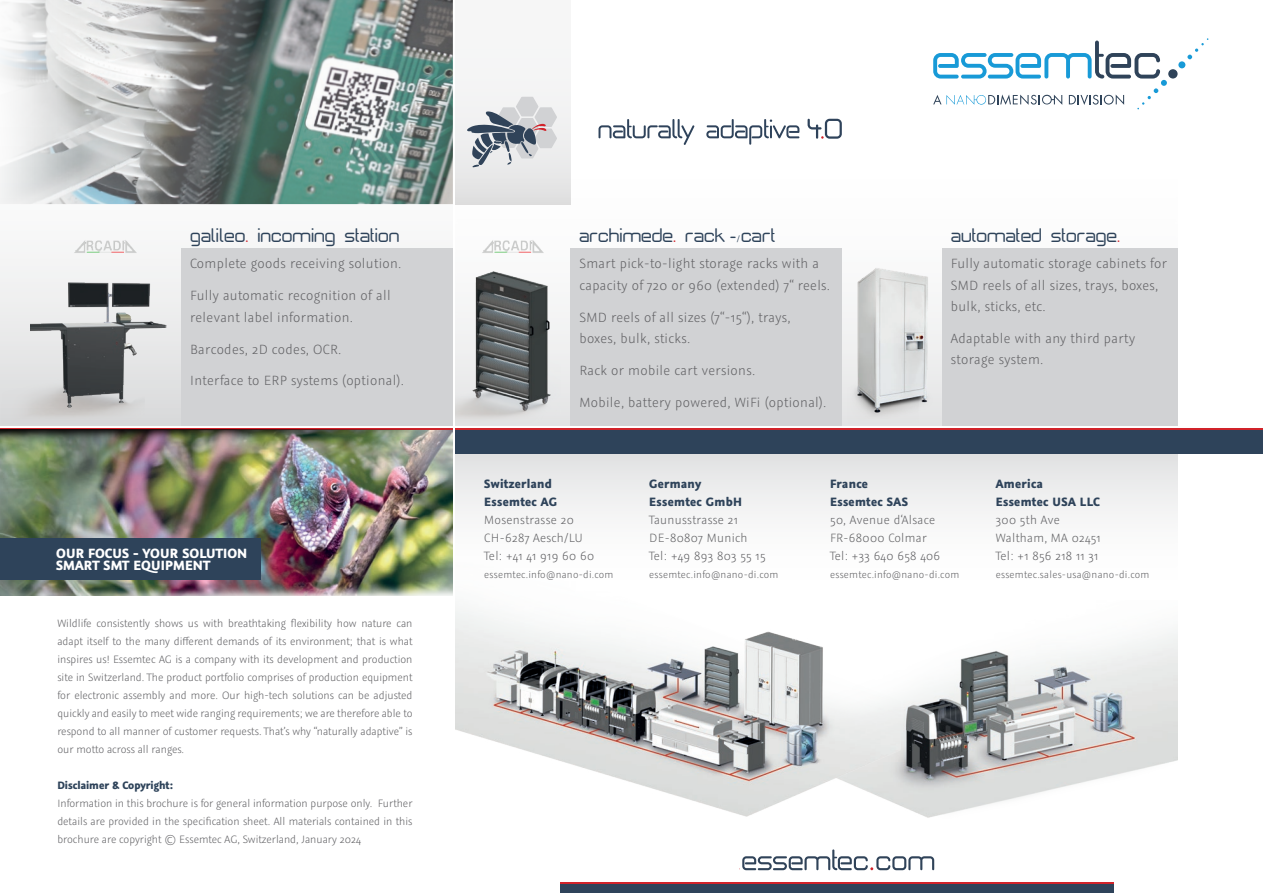
<style>
.page{position:relative;width:1263px;height:893px;background:#fff}
.page>*{position:absolute;margin:0;border:0;box-sizing:border-box;transform-origin:0 0}
.t1{font:18px "essemtec";color:#2e435a}
.t2{font:300 15px/21.3px "Graublau Sans Display";letter-spacing:.025em;color:#636366}
.t3{font:700 15px/12px "Graublau Sans Display";letter-spacing:.01em;color:#fff}
.t4{font:300 13.5px/18px "Graublau Sans Display";letter-spacing:.025em;color:#636366}
.t5{font:700 13.5px/18px "Graublau Sans Display";letter-spacing:.025em;color:#2e435a}
.t6{font:300 12px/18px "Graublau Sans Display";color:#636366;text-align:justify}
.t7{font:700 12px "Graublau Sans Display";color:#2e435a}
.t8{font:300 11.25px "Graublau Sans Display";letter-spacing:.025em;color:#636366}
.s1{color:#d1232a}
</style>
<div class="page">
<img style="left:0;top:443px;width:453px;height:140px">
<svg style="left:0;top:204px;width:452px;height:222px"></svg>
<svg style="left:455px;top:453px;width:723px;height:62px;fill:#ebebec"></svg>
<img style="left:0;top:0;width:177px;height:204px">
<div style="left:455px;top:0;width:116px;height:204px;background:linear-gradient(to bottom,#fbfbfb,#e6e6e6)"></div>
<div style="left:182px;top:248px;width:271px;height:178px;background:#d1d2d4"></div>
<svg style="left:742px;top:849px;width:192px;height:21px"></svg>
<div style="left:560px;top:884px;width:554px;height:9px;background:#2e435a"></div>
<img style="left:900px;top:630px;width:278px;height:188px">
<img style="left:455px;top:606px;width:445px;height:211px">
<div style="left:455px;top:429px;width:808px;height:24px;background:#2e435a"></div>
<hr style="left:455px;top:428px;width:808px;height:1px;background:#d1232a">
<hr style="left:0;top:428px;width:453px;height:1px;background:#d1232a">
<img style="left:0;top:429px;width:453px;height:14px">
<img style="left:0;top:583px;width:453px;height:13px">
<svg style="left:467px;top:97px;width:90px;height:70px"></svg>
<div style="left:0;top:538px;width:260px;height:42px;background:#2e435a"></div>
<div style="left:1168px;top:69px;width:9px;height:10px;background:#2f4359;border-radius:50%"></div>
<div style="left:1178px;top:61px;width:7px;height:7px;background:#189ad7;border-radius:50%"></div>
<svg style="left:1187px;top:38px;width:21px;height:21px"></svg>
<svg style="left:933px;top:41px;width:234px;height:68px"></svg>
<svg style="left:598px;top:119px;width:96px;height:26px"></svg>
<svg style="left:706px;top:119px;width:93px;height:26px"></svg>
<svg style="left:807px;top:119px;width:35px;height:20px"></svg>
<hr style="left:560px;top:882px;width:554px;height:2px;background:#d1232a">
<div style="left:571px;top:248px;width:271px;height:178px;background:#d1d2d4"></div>
<div style="left:942px;top:248px;width:236px;height:178px;background:#d1d2d4"></div>
<img style="left:455px;top:271px;width:105px;height:155px">
<img style="left:177px;top:0;width:276px;height:204px">
<img style="left:72px;top:238px;width:66px;height:18px">
<img style="left:0;top:363px;width:144px;height:63px">
<img style="left:31px;top:283px;width:135px;height:125px">
<img style="left:842px;top:268px;width:100px;height:151px">
<img style="left:482px;top:240px;width:62px;height:13px">
<h1 class="t1" style="left:191px;top:228px;width:211px">galileo<span class="s1">.</span> incoming station</h1>
<p class="t2" style="left:190px;top:248px;width:213px;line-height:31.8px">Complete goods receiving solution.<br>Fully automatic recognition of all</p>
<p class="t2" style="left:190px;top:301px;width:215px;line-height:31.8px">relevant label information.<br>Barcodes, 2D codes, OCR.<br>Interface to ERP systems (optional).</p>
<p class="t3" style="left:56px;top:547px;width:193px">OUR FOCUS - YOUR SOLUTION<br>SMART SMT EQUIPMENT</p>
<p class="t6" style="left:57px;top:614px;width:357px">Wildlife consistently shows us with breathtaking flexibility how nature can adapt itself to the many different demands of its environment; that is what inspires us! Essemtec AG is a company with its development and production site in Switzerland. The product portfolio comprises of production equipment for electronic assembly and more. Our high-tech solutions can be adjusted quickly and easily to meet wide ranging requirements; we are therefore able to respond to all manner of customer requests. That’s why “naturally adaptive” is our motto across all ranges.</p>
<p class="t7" style="left:57px;top:778px;width:117px">Disclaimer &amp; Copyright:</p>
<p class="t6" style="left:57px;top:794px;width:357px">Information in this brochure is for general information purpose only. Further details are provided in the specification sheet. All materials contained in this brochure are copyright © Essemtec AG, Switzerland, January 2024</p>
<h1 class="t1" style="left:580px;top:228px;width:198px">archimede<span class="s1">.</span> rack - cart</h1>
<p class="t2" style="left:579px;top:253px;width:252px">Smart pick-to-light storage racks with a capacity of 720 or 960 (extended) 7“ reels.</p>
<p class="t2" style="left:579px;top:306px;width:212px">SMD reels of all sizes (7“-15“), trays, boxes, bulk, sticks.</p>
<p class="t2" style="left:579px;top:354px;width:248px;line-height:31.8px">Rack or mobile cart versions.<br>Mobile, battery powered, WiFi (optional).</p>
<h1 class="t1" style="left:951px;top:228px;width:171px">automated storage<span class="s1">.</span></h1>
<p class="t2" style="left:951px;top:253px;width:218px">Fully automatic storage cabinets for<br>SMD reels of all sizes, trays, boxes, bulk, sticks, etc.</p>
<p class="t2" style="left:951px;top:328px;width:186px">Adaptable with any third party storage system.</p>
<p class="t5" style="left:484px;top:475px;width:74px">Switzerland<br>Essemtec AG</p>
<p class="t4" style="left:484px;top:511px;width:112px">Mosenstrasse 20<br>CH-6287 Aesch/LU<br>Tel: +41 41 919 60 60</p>
<p class="t8" style="left:484px;top:568px;width:131px">essemtec.info@nano-di.com</p>
<p class="t5" style="left:649px;top:475px;width:94px">Germany<br>Essemtec GmbH</p>
<p class="t4" style="left:649px;top:511px;width:118px">Taunusstrasse 21<br>DE-80807 Munich<br>Tel: +49 893 803 55 15</p>
<p class="t8" style="left:649px;top:568px;width:131px">essemtec.info@nano-di.com</p>
<p class="t5" style="left:830px;top:475px;width:79px">France<br>Essemtec SAS</p>
<p class="t4" style="left:830px;top:511px;width:112px">50, Avenue d‘Alsace<br>FR-68000 Colmar<br>Tel: +33 640 658 406</p>
<p class="t8" style="left:830px;top:568px;width:131px">essemtec.info@nano-di.com</p>
<p class="t5" style="left:996px;top:475px;width:105px">America<br>Essemtec USA LLC</p>
<p class="t4" style="left:996px;top:511px;width:106px">300 5th Ave<br>Waltham, MA 02451<br>Tel: +1 856 218 11 31</p>
<p class="t8" style="left:996px;top:568px;width:155px">essemtec.sales-usa@nano-di.com</p>
</div>
